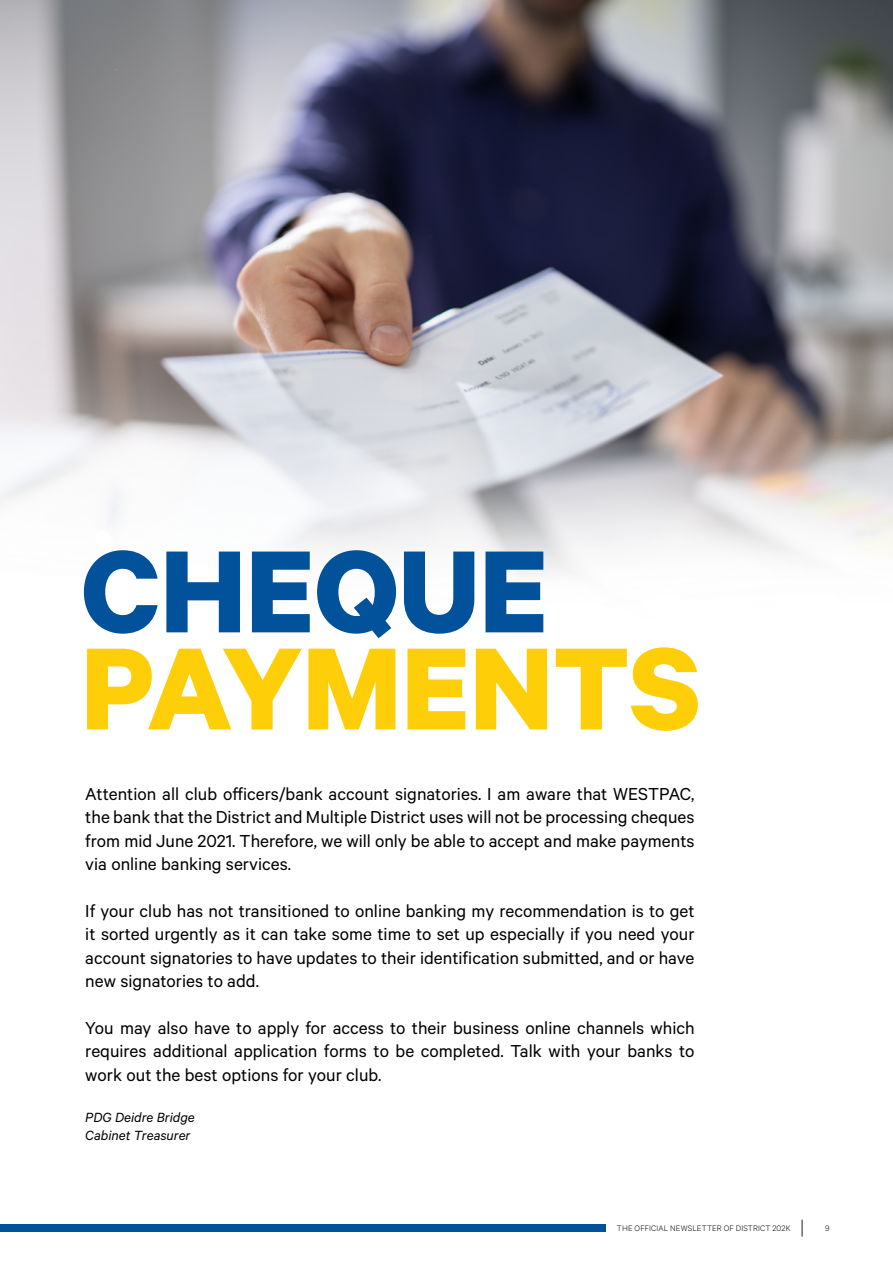
<style>
.page{position:relative;width:893px;height:1263px;background:#fff}
.page>*{position:absolute;margin:0;border:0;box-sizing:border-box;transform-origin:0 0}
.t1{font:700 131.55px "Calibre";color:#fece08}
.t2{font:700 131.55px "Calibre";color:#01529a}
.t3{font:19.5px/23.4px "Calibre";color:#000;text-align:justify}
.t4{font:italic 15px/18px "Calibre";color:#000}
.t5{font:300 9px "Calibre";letter-spacing:.015em;color:#000}
</style>
<div class="page">
<img style="left:0;top:0;width:893px;height:1237px">
<h1 class="t2" style="left:81px;top:511px;width:468px">CHEQUE</h1>
<h1 class="t1" style="left:81px;top:608px;width:621px">PAYMENTS</h1>
<p class="t3" style="left:85px;top:781px;width:611px">Attention all club officers/bank account signatories. I am aware that WESTPAC, the bank that the District and Multiple District uses will not be processing cheques from mid June 2021. Therefore, we will only be able to accept and make payments via online banking services.</p>
<p class="t3" style="left:85px;top:898px;width:611px">If your club has not transitioned to online banking my recommendation is to get it sorted urgently as it can take some time to set up especially if you need your account signatories to have updates to their identification submitted, and or have new signatories to add.</p>
<p class="t3" style="left:85px;top:1015px;width:611px">You may also have to apply for access to their business online channels which requires additional application forms to be completed. Talk with your banks to work out the best options for your club.</p>
<p class="t4" style="left:85px;top:1108px;width:111px">PDG Deidre Bridge<br>Cabinet Treasurer</p>
<p class="t5" style="left:617px;top:1222px;width:175px">THE OFFICIAL NEWSLETTER OF DISTRICT 202K</p>
<p class="t5" style="left:825px;top:1222px;width:6px">9</p>
</div>
